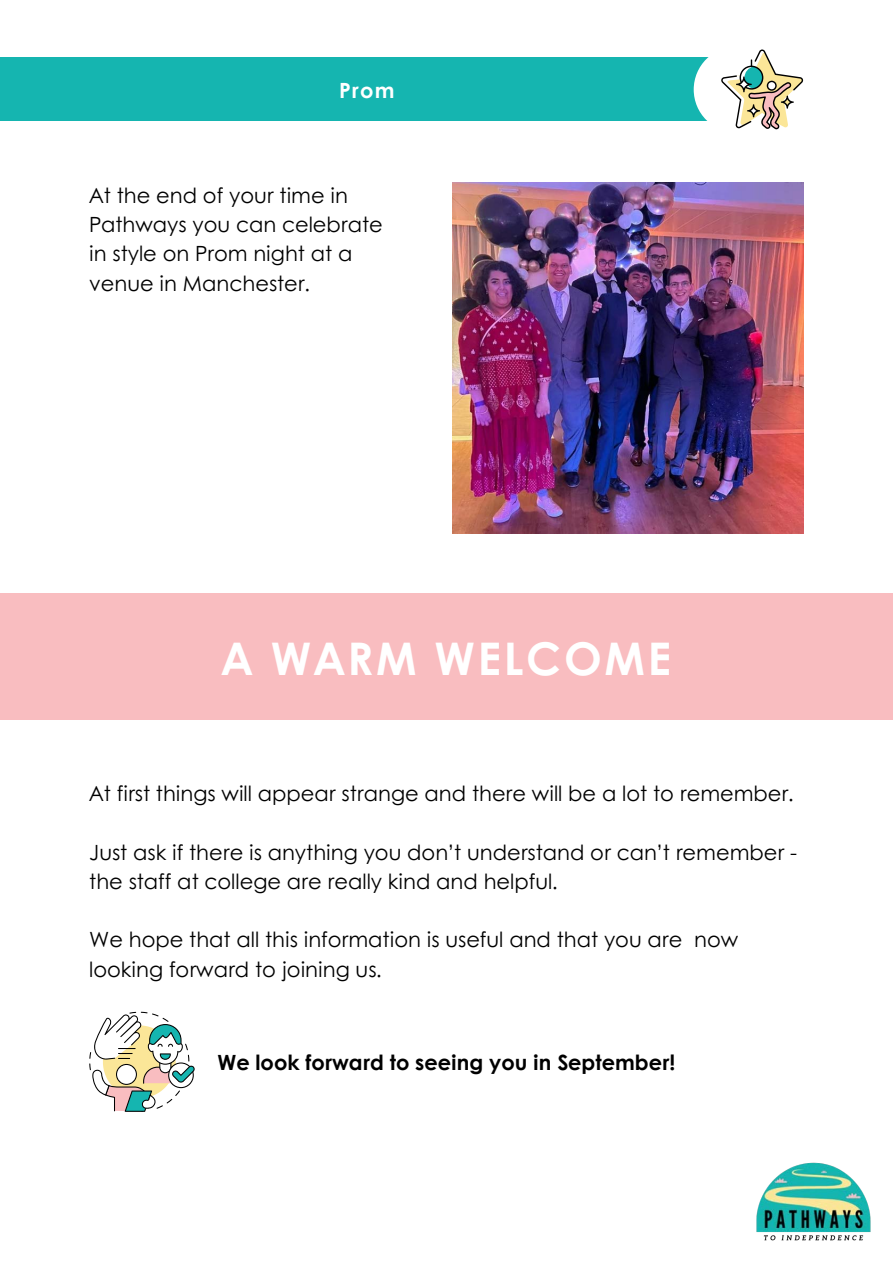
<style>
.page{position:relative;width:893px;height:1264px;background:#fff}
.page>*{position:absolute;margin:0;border:0;box-sizing:border-box;transform-origin:0 0}
.t1{font:700 45px "Century Gothic";letter-spacing:.06em;color:#fff}
.t2{font:21px/29.2px "Century Gothic";color:#000}
.t3{font:700 21px "Century Gothic";color:#000}
.t4{font:700 21px "Century Gothic";color:#fff}
</style>
<div class="page">
<div style="left:0;top:57px;width:736px;height:64px;background:#15b5b0"></div>
<div style="left:693px;top:46px;width:86px;height:87px;background:#fff;border-radius:50%"></div>
<svg style="left:721px;top:49px;width:82px;height:80px"></svg>
<img style="left:453px;top:182px;width:350px;height:351px">
<img style="left:756px;top:1162px;width:115px;height:79px">
<div style="left:0;top:593px;width:892px;height:127px;background:#f9bdc0"></div>
<svg style="left:89px;top:1011px;width:106px;height:100px"></svg>
<p class="t4" style="left:339px;top:74px;width:57px">Prom</p>
<p class="t2" style="left:89px;top:180px;width:295px">At the end of your time in<br>Pathways you can celebrate in style on Prom night at a venue in Manchester.</p>
<p class="t1" style="left:222px;top:624px;width:451px">A WARM WELCOME</p>
<p class="t2" style="left:89px;top:777px;width:706px">At first things will appear strange and there will be a lot to remember.</p>
<p class="t2" style="left:89px;top:836px;width:709px">Just ask if there is anything you don’t understand or can’t remember - the staff at college are really kind and helpful.</p>
<p class="t2" style="left:89px;top:924px;width:650px">We hope that all this information is useful and that you are now looking forward to joining us.</p>
<p class="t3" style="left:217px;top:1045px;width:459px">We look forward to seeing you in September!</p>
</div>
